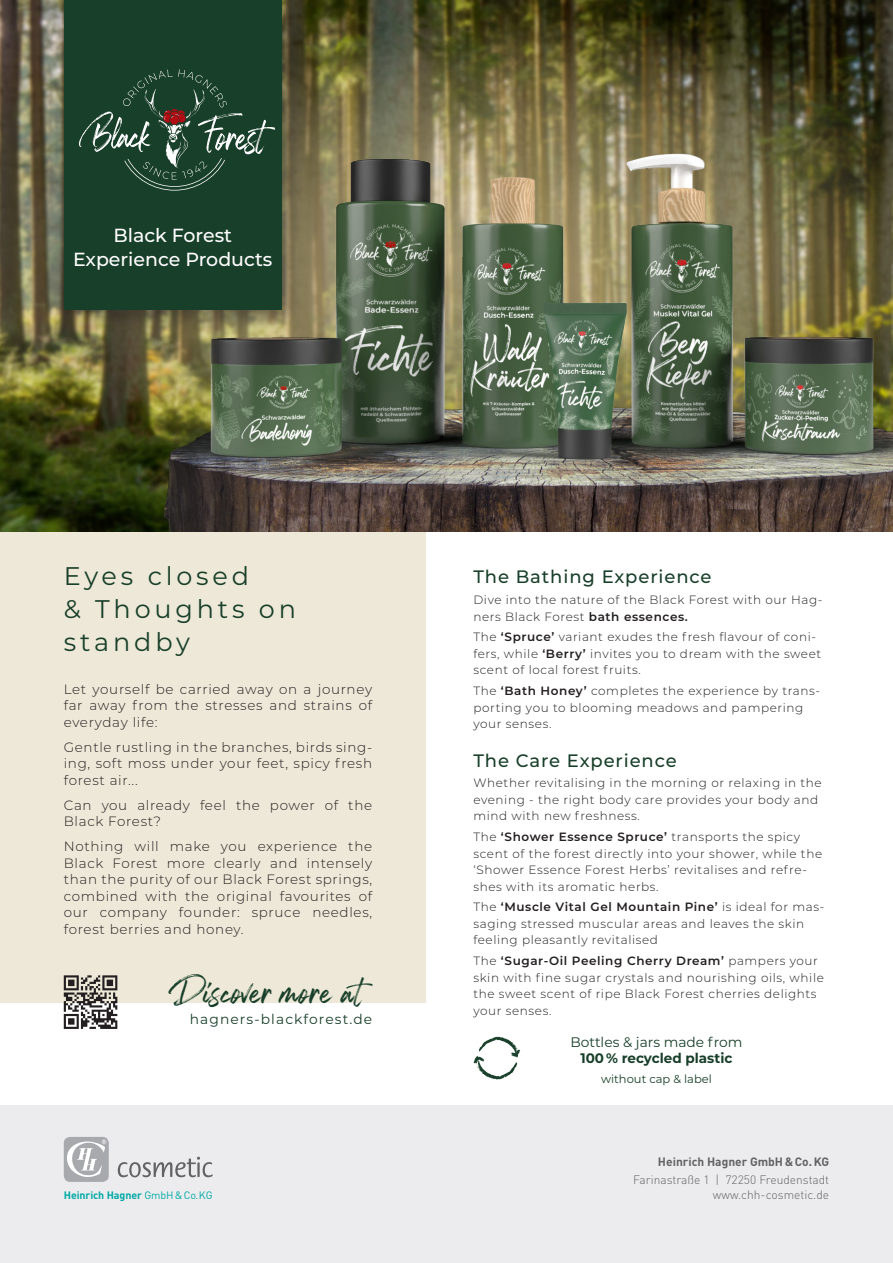
<style>
.page{position:relative;width:893px;height:1263px;background:#fff}
.page>*{position:absolute;margin:0;border:0;box-sizing:border-box;transform-origin:0 0}
.t1{font:31.8px "Rockville Solid";letter-spacing:-.055em;color:#183f29;scale:1.11 1}
.t2{font:25.5px/33px "Montserrat";letter-spacing:.15em;color:#183f29}
.t3{font:500 18.9px/24.2px "Montserrat";color:#fff;text-align:center}
.t4{font:500 18px "Montserrat";letter-spacing:.05em;color:#183f29}
.t5{font:13.8px/16px "Montserrat";color:#183f29;text-align:center}
.t6{font:13.8px "Montserrat";letter-spacing:.07em;color:#183f29}
.t7{font:300 13.5px/16.5px "Montserrat";letter-spacing:.05em;color:#231f20;text-align:justify}
.t8{font:300 12px/16.5px "Montserrat";letter-spacing:.05em;color:#231f20}
.t9{font:300 12px "DIN Pro";color:#636366}
.t10{font:700 12px "DIN Pro";color:#636366}
.t11{font:11.55px "Montserrat";color:#183f29}
.t12{font:700 10.65px "DIN Pro";letter-spacing:-.01em;color:#00a9a5}
.s1{font-weight:600}
.s2{font-weight:400}
.s3{font-weight:700}
</style>
<div class="page">
<img style="left:0;top:0;width:56px;height:531px">
<svg style="left:56px;top:336px;width:112px;height:195px;background:#42451c"></svg>
<img style="left:144px;top:346px;width:24px;height:185px">
<img style="left:168px;top:0;width:725px;height:531px">
<div style="left:0;top:531px;width:425px;height:471px;background:#ede8d7"></div>
<div style="left:0;top:1106px;width:893px;height:157px;background:#ececee"></div>
<div style="left:64px;top:1137px;width:45px;height:45px;background:#a8a9ad;border-radius:6px"></div>
<svg style="left:67px;top:1139px;width:39px;height:38px"></svg>
<svg style="left:117px;top:1157px;width:96px;height:20px"></svg>
<svg style="left:64px;top:975px;width:53px;height:54px"></svg>
<svg style="left:473px;top:1036px;width:48px;height:44px"></svg>
<div style="left:52px;top:0;width:256px;height:336px;background:#231f20;opacity:.5"></div>
<div style="left:64px;top:0;width:218px;height:310px;background:#183f29"></div>
<svg style="left:79px;top:69px;width:196px;height:122px"></svg>
<p class="t3" style="left:73px;top:222px;width:201px">Black Forest<br>Experience Products</p>
<p class="t2" style="left:64px;top:559px;width:234px">Eyes closed<br>&amp; Thoughts on standby</p>
<p class="t4" style="left:473px;top:564px;width:240px">The Bathing Experience</p>
<p class="t8" style="left:473px;top:591px;width:351px">Dive into the nature of the Black Forest with our Hag&shy;ners Black Forest <span class="s1">bath essences.</span></p>
<p class="t8" style="left:473px;top:628px;width:349px">The <span class="s1">‘Spruce’</span> variant exudes the fresh flavour of coni&shy;fers, while <span class="s1">‘Berry’</span> invites you to dream with the sweet scent of local forest fruits.</p>
<p class="t8" style="left:473px;top:682px;width:348px">The <span class="s1">‘Bath Honey’</span> completes the experience by trans&shy;porting you to blooming meadows and pampering your senses.</p>
<p class="t4" style="left:473px;top:748px;width:205px">The Care Experience</p>
<p class="t8" style="left:473px;top:774px;width:350px">Whether revitalising in the morning or relaxing in the evening - the right body care provides your body and mind with new freshness.</p>
<p class="t8" style="left:473px;top:828px;width:350px">The <span class="s1">‘Shower Essence Spruce’</span> transports the spicy scent of the forest directly into your shower, while the ‘Shower Essence Forest Herbs’ revitalises and refre&shy;shes with its aromatic herbs.</p>
<p class="t8" style="left:473px;top:898px;width:352px">The <span class="s1">‘Muscle Vital Gel Mountain Pine’</span> is ideal for mas&shy;saging stressed muscular areas and leaves the skin feeling pleasantly revitalised</p>
<p class="t8" style="left:473px;top:952px;width:352px">The <span class="s1">‘Sugar-Oil Peeling Cherry Dream’</span> pampers your skin with fine sugar crystals and nourishing oils, while the sweet scent of ripe Black Forest cherries delights your senses.</p>
<p class="t7" style="left:64px;top:680px;width:310px">Let yourself be carried away on a journey far away from the stresses and strains of everyday life:</p>
<p class="t7" style="left:64px;top:738px;width:310px">Gentle rustling in the branches, birds sing&shy;ing, soft moss under your feet, spicy fresh forest air...</p>
<p class="t7" style="left:64px;top:796px;width:310px">Can you already feel the power of the<br>Black Forest?</p>
<p class="t7" style="left:64px;top:838px;width:310px">Nothing will make you experience the Black Forest more clearly and intensely than the purity of our Black Forest springs, combined with the original favourites of our company founder: spruce needles, forest berries and honey.</p>
<p class="t1" style="left:169px;top:972px;width:185px">Discover more at</p>
<p class="t6" style="left:190px;top:1009px;width:184px">hagners-blackforest.de</p>
<p class="t12" style="left:64px;top:1188px;width:150px">Heinrich Hagner <span class="s2">GmbH&amp;Co. KG</span></p>
<p class="t5" style="left:571px;top:1033px;width:173px">Bottles &amp; jars made from<br><span class="s3">100 % recycled plastic</span></p>
<p class="t11" style="left:601px;top:1071px;width:112px">without cap &amp; label</p>
<p class="t10" style="left:658px;top:1153px;width:173px">Heinrich Hagner GmbH&amp;Co.KG</p>
<p class="t9" style="left:633px;top:1172px;width:198px">Farinastraße 1 | 72250 Freudenstadt</p>
<p class="t9" style="left:713px;top:1186px;width:118px">www.chh-cosmetic.de</p>
</div>
